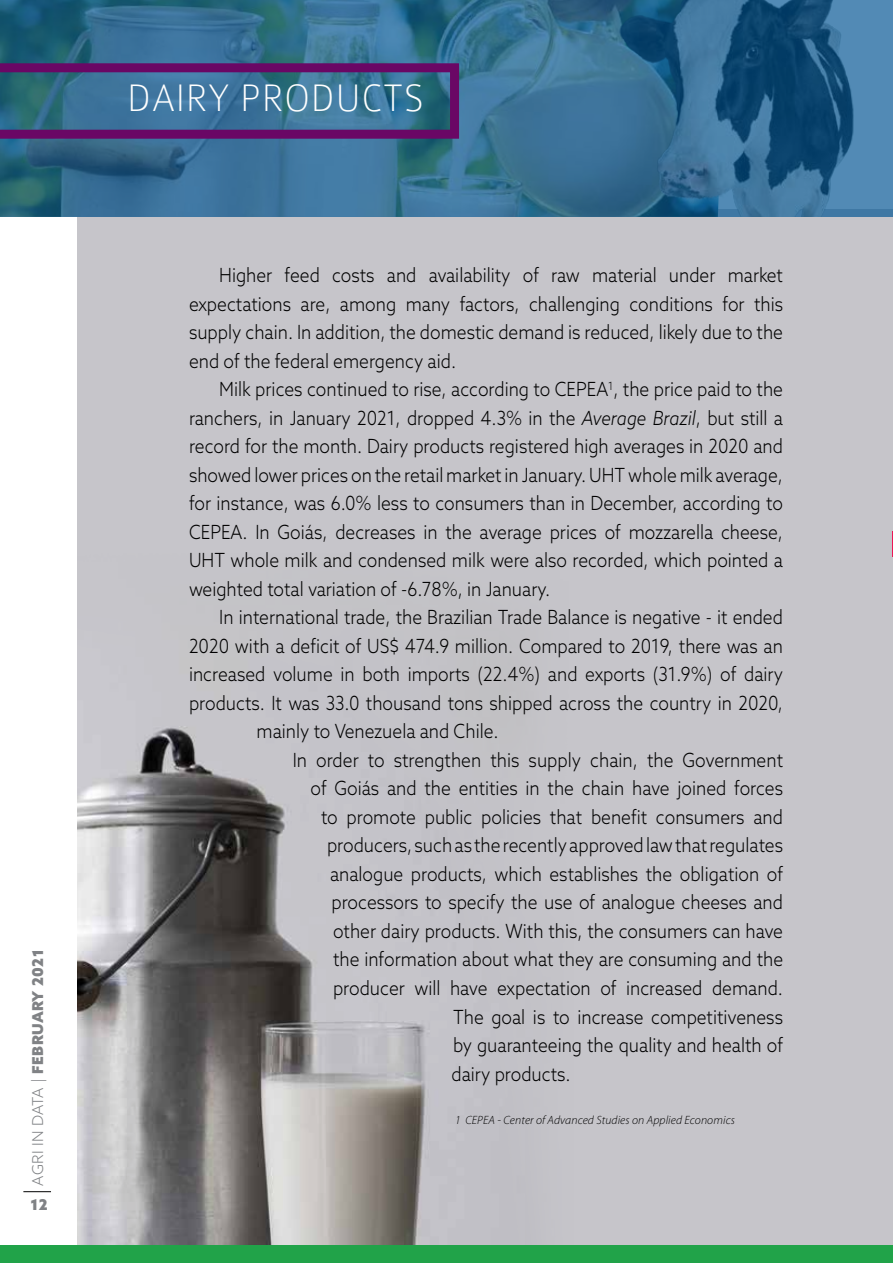
<style>
.page{position:relative;width:893px;height:1263px;background:#fff}
.page>*{position:absolute;margin:0;border:0;box-sizing:border-box;transform-origin:0 0}
.t1{font:100 40.95px "Colaborate";letter-spacing:.025em;color:#fff;scale:.95 1}
.t2{font:300 19.5px/28.5px "Azo Sans";color:#000;text-align:justify;scale:.89 1}
.t3{font:900 15px "Azo Sans";letter-spacing:.025em;color:#808285}
.t4{font:italic 300 12px "Myriad Pro";letter-spacing:.01em;color:#000}
.s1{font-weight:300}
.s2{font-style:italic}
</style>
<div class="page">
<svg style="left:23px;top:1191px;width:28px;height:1px"></svg>
<div style="left:77px;top:209px;width:816px;height:1047px;background:#c6c5ca"></div>
<img style="left:77px;top:726px;width:349px;height:519px">
<div style="left:0;top:1245px;width:893px;height:18px;background:#21a349"></div>
<svg style="left:0;top:0;width:893px;height:217px;background:#336c90"></svg>
<svg style="left:0;top:63px;width:459px;height:76px;background:#445887"></svg>
<svg style="left:892px;top:531px;width:1px;height:26px"></svg>
<p class="t3" style="left:28px;top:1185px;width:238px;rotate:-90deg"><span class="s1">AGRI IN DATA |</span> FEBRUARY 2021</p>
<p class="t3" style="left:31px;top:1194px;width:19px">12</p>
<h1 class="t1" style="left:127px;top:77px;width:314px">DAIRY PRODUCTS</h1>
<p class="t2" style="left:189px;top:261px;width:669px;text-indent:30px">Higher feed costs and availability of raw material under market expectations are, among many factors, challenging conditions for this supply chain. In addition, the domestic demand is reduced, likely due to the end of the federal emergency aid.</p>
<p class="t2" style="left:189px;top:375px;width:669px;text-indent:30px">Milk prices continued to rise, according to CEPEA<sup>1</sup>, the price paid to the ranchers, in January 2021, dropped 4.3% in the <span class="s2">Average Brazil</span>, but still a record for the month. Dairy products registered high averages in 2020 and showed lower prices on the retail market in January. UHT whole milk average, for instance, was 6.0% less to consumers than in December, according to CEPEA. In Goiás, decreases in the average prices of mozzarella cheese, UHT whole milk and condensed milk were also recorded, which pointed a weighted total variation of -6.78%, in January.</p>
<p class="t2" style="left:219px;top:603px;width:635px">In international trade, the Brazilian Trade Balance is negative - it ended</p>
<p class="t2" style="left:189px;top:631px;width:669px">2020 with a deficit of US$ 474.9 million. Compared to 2019, there was an</p>
<p class="t2" style="left:189px;top:660px;width:669px">increased volume in both imports (22.4%) and exports (31.9%) of dairy</p>
<p class="t2" style="left:189px;top:688px;width:669px">products. It was 33.0 thousand tons shipped across the country in 2020,</p>
<p class="t2" style="left:257px;top:717px;width:274px">mainly to Venezuela and Chile.</p>
<p class="t2" style="left:293px;top:745px;width:552px">In order to strengthen this supply chain, the Government</p>
<p class="t2" style="left:311px;top:774px;width:532px">of Goiás and the entities in the chain have joined forces</p>
<p class="t2" style="left:321px;top:802px;width:521px">to promote public policies that benefit consumers and</p>
<p class="t2" style="left:327px;top:831px;width:514px">producers, such as the recently approved law that regulates</p>
<p class="t2" style="left:330px;top:859px;width:510px">analogue products, which establishes the obligation of</p>
<p class="t2" style="left:332px;top:888px;width:509px">processors to specify the use of analogue cheeses and</p>
<p class="t2" style="left:333px;top:916px;width:507px">other dairy products. With this, the consumers can have</p>
<p class="t2" style="left:333px;top:945px;width:507px">the information about what they are consuming and the</p>
<p class="t2" style="left:333px;top:973px;width:507px">producer will have expectation of increased demand.</p>
<p class="t2" style="left:453px;top:1002px;width:372px">The goal is to increase competitiveness</p>
<p class="t2" style="left:453px;top:1030px;width:372px">by guaranteeing the quality and health of</p>
<p class="t2" style="left:452px;top:1059px;width:135px">dairy products.</p>
<p class="t4" style="left:455px;top:1113px;width:281px">1 CEPEA - Center of Advanced Studies on Applied Economics</p>
</div>
